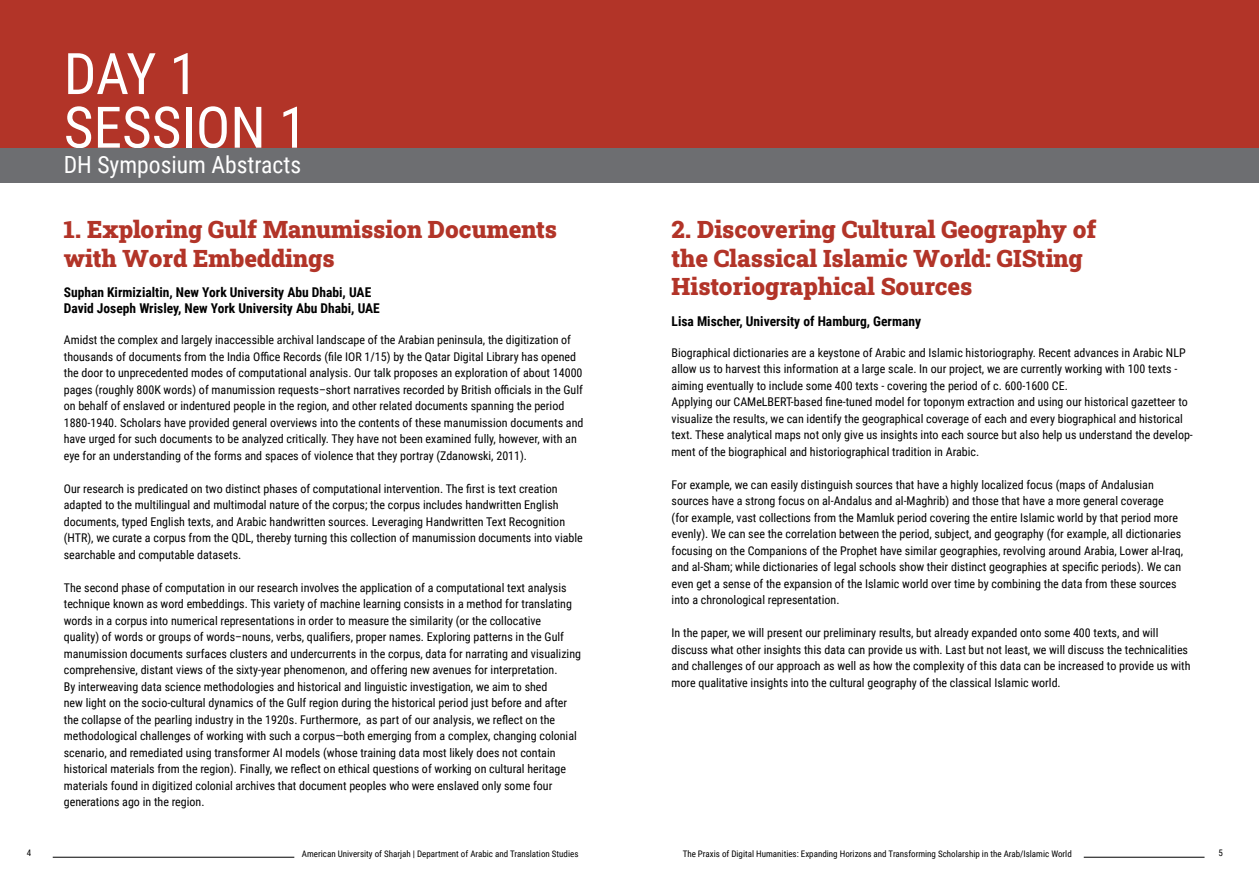
<style>
.page{position:relative;width:1259px;height:893px;background:#fff}
.page>*{position:absolute;margin:0;border:0;box-sizing:border-box;transform-origin:0 0}
.t1{font:57.3px/53.7px "Roboto Condensed";color:#fff}
.t2{font:24px/28.8px "Roboto Slab";color:#b23428}
.t3{font:23.55px "Roboto Condensed";color:#fff}
.t4{font:700 13.5px/16.2px "Roboto Condensed";color:#000}
.t5{font:12px/16.5px "Roboto Condensed";color:#000}
.t6{font:9px "Roboto Condensed";color:#000}
</style>
<div class="page">
<hr style="left:53px;top:857px;width:241px;height:1px;background:#000">
<hr style="left:1083px;top:857px;width:121px;height:1px;background:#000">
<div style="left:0;top:0;width:1259px;height:148px;background:#b23428"></div>
<div style="left:0;top:148px;width:1259px;height:35px;background:#6d6e71"></div>
<h1 class="t1" style="left:64px;top:45px;width:245px">DAY 1<br>SESSION 1</h1>
<h3 class="t3" style="left:64px;top:148px;width:239px">DH Symposium Abstracts</h3>
<h2 class="t2" style="left:64px;top:214px;width:495px">1. Exploring Gulf Manumission Documents with Word Embeddings</h2>
<p class="t4" style="left:64px;top:284px;width:318px">Suphan Kirmizialtin, New York University Abu Dhabi, UAE<br>David Joseph Wrisley, New York University Abu Dhabi, UAE</p>
<p class="t5" style="left:64px;top:331px;width:521px">Amidst the complex and largely inaccessible archival landscape of the Arabian peninsula, the digitization of thousands of documents from the India Office Records (file IOR 1/15) by the Qatar Digital Library has opened the door to unprecedented modes of computational analysis. Our talk proposes an exploration of about 14000 pages (roughly 800K words) of manumission requests–short narratives recorded by British officials in the Gulf on behalf of enslaved or indentured people in the region, and other related documents spanning the period 1880-1940. Scholars have provided general overviews into the contents of these manumission documents and have urged for such documents to be analyzed critically. They have not been examined fully, however, with an eye for an understanding of the forms and spaces of violence that they portray (Zdanowski, 2011).</p>
<p class="t5" style="left:64px;top:480px;width:520px">Our research is predicated on two distinct phases of computational intervention. The first is text creation adapted to the multilingual and multimodal nature of the corpus; the corpus includes handwritten English documents, typed English texts, and Arabic handwritten sources. Leveraging Handwritten Text Recognition (HTR), we curate a corpus from the QDL, thereby turning this collection of manumission documents into viable searchable and computable datasets.</p>
<p class="t5" style="left:64px;top:579px;width:519px">The second phase of computation in our research involves the application of a computational text analysis technique known as word embeddings. This variety of machine learning consists in a method for translating words in a corpus into numerical representations in order to measure the similarity (or the collocative<br>quality) of words or groups of words–nouns, verbs, qualifiers, proper names. Exploring patterns in the Gulf manumission documents surfaces clusters and undercurrents in the corpus, data for narrating and visualizing comprehensive, distant views of the sixty-year phenomenon, and offering new avenues for interpretation.<br>By interweaving data science methodologies and historical and linguistic investigation, we aim to shed<br>new light on the socio-cultural dynamics of the Gulf region during the historical period just before and after the collapse of the pearling industry in the 1920s. Furthermore, as part of our analysis, we reflect on the methodological challenges of working with such a corpus—both emerging from a complex, changing colonial scenario, and remediated using transformer AI models (whose training data most likely does not contain historical materials from the region). Finally, we reflect on ethical questions of working on cultural heritage materials found in digitized colonial archives that document peoples who were enslaved only some four generations ago in the region.</p>
<h2 class="t2" style="left:671px;top:214px;width:426px">2. Discovering Cultural Geography of the Classical Islamic World: GISting<br>Historiographical Sources</h2>
<p class="t4" style="left:671px;top:313px;width:251px">Lisa Mischer, University of Hamburg, Germany</p>
<p class="t5" style="left:671px;top:344px;width:523px">Biographical dictionaries are a keystone of Arabic and Islamic historiography. Recent advances in Arabic NLP allow us to harvest this information at a large scale. In our project, we are currently working with 100 texts - aiming eventually to include some 400 texts - covering the period of c. 600-1600 CE.<br>Applying our CAMeLBERT-based fine-tuned model for toponym extraction and using our historical gazetteer to visualize the results, we can identify the geographical coverage of each and every biographical and historical text. These analytical maps not only give us insights into each source but also help us understand the develop&shy;ment of the biographical and historiographical tradition in Arabic.</p>
<p class="t5" style="left:671px;top:476px;width:513px">For example, we can easily distinguish sources that have a highly localized focus (maps of Andalusian sources have a strong focus on al-Andalus and al-Maghrib) and those that have a more general coverage (for example, vast collections from the Mamluk period covering the entire Islamic world by that period more evenly). We can see the correlation between the period, subject, and geography (for example, all dictionaries focusing on the Companions of the Prophet have similar geographies, revolving around Arabia, Lower al-Iraq, and al-Sham; while dictionaries of legal schools show their distinct geographies at specific periods). We can even get a sense of the expansion of the Islamic world over time by combining the data from these sources into a chronological representation.</p>
<p class="t5" style="left:671px;top:624px;width:520px">In the paper, we will present our preliminary results, but already expanded onto some 400 texts, and will discuss what other insights this data can provide us with. Last but not least, we will discuss the technicalities and challenges of our approach as well as how the complexity of this data can be increased to provide us with more qualitative insights into the cultural geography of the classical Islamic world.</p>
<p class="t6" style="left:27px;top:847px;width:6px">4</p>
<p class="t6" style="left:302px;top:848px;width:278px">American University of Sharjah | Department of Arabic and Translation Studies</p>
<p class="t6" style="left:682px;top:848px;width:391px">The Praxis of Digital Humanities: Expanding Horizons and Transforming Scholarship in the Arab/Islamic World</p>
<p class="t6" style="left:1218px;top:847px;width:6px">5</p>
</div>
